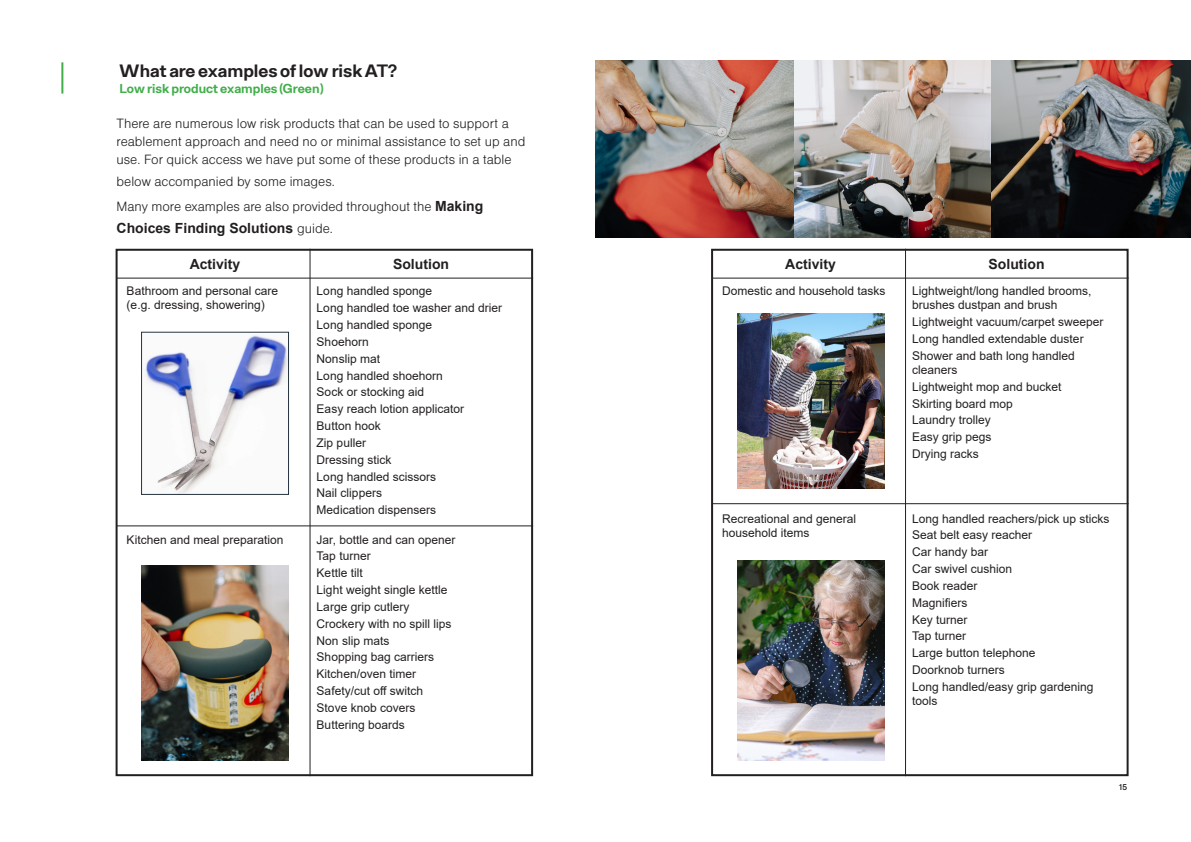
<style>
.page{position:relative;width:1191px;height:842px;background:#fff}
.page>*{position:absolute;margin:0;border:0;box-sizing:border-box;transform-origin:0 0}
.Page_Header_-_Black{font:700 18px "Arbeit";color:#231f20}
.Page_Header_Subtext{font:14px/18px "Nimbus Sans DOT Ligh";color:#231f20}
.Page_Header_Subtext-2{font:700 14px "Arial";color:#231f20}
.Page_Section_Title{font:700 13px "Arbeit";color:#40ae49}
.Page_Header_Subtext-3{font:12px/14px "Arial";color:#231f20}
.t1{font:600 8.5px "Arbeit";color:#231f20}
.s1{font-family:"Arial";font-weight:700}
</style>
<div class="page">
<hr style="left:61px;top:62px;width:2px;height:32px;background:#40ae49">
<div style="left:116px;top:249px;width:417px;height:527px;border:2px solid #231f20"></div>
<hr style="left:117px;top:278px;width:416px;height:1px;background:#231f20">
<hr style="left:117px;top:525px;width:416px;height:1px;background:#231f20">
<hr style="left:309px;top:249px;width:1px;height:527px;background:#231f20">
<img style="left:144px;top:335px;width:143px;height:158px">
<div style="left:141px;top:332px;width:148px;height:163px;border:1px solid #263342"></div>
<img style="left:141px;top:566px;width:147px;height:194px">
<img style="left:595px;top:61px;width:199px;height:177px">
<img style="left:794px;top:61px;width:198px;height:177px">
<img style="left:992px;top:61px;width:199px;height:177px">
<div style="left:711px;top:249px;width:417px;height:527px;border:2px solid #231f20"></div>
<hr style="left:712px;top:278px;width:416px;height:1px;background:#231f20">
<hr style="left:712px;top:503px;width:416px;height:1px;background:#231f20">
<hr style="left:905px;top:249px;width:1px;height:527px;background:#231f20">
<img style="left:737px;top:314px;width:147px;height:175px">
<img style="left:737px;top:560px;width:147px;height:200px">
<p class="Page_Header_-_Black" style="left:120px;top:60px;width:279px">What are examples of low risk AT?</p>
<p class="Page_Header_Subtext" style="left:117px;top:115px;width:410px">There are numerous low risk products that can be used to support a reablement approach and need no or minimal assistance to set up and use. For quick access we have put some of these products in a table</p>
<p class="Page_Header_Subtext" style="left:117px;top:173px;width:220px">below accompanied by some images.</p>
<p class="Page_Header_Subtext" style="left:117px;top:196px;width:368px;line-height:22px">Many more examples are also provided throughout the <span class="s1">Making<br>Choices Finding Solutions</span> guide.</p>
<p class="Page_Section_Title" style="left:120px;top:80px;width:205px">Low risk product examples (Green)</p>
<p class="Page_Header_Subtext-2" style="left:190px;top:254px;width:52px">Activity</p>
<p class="Page_Header_Subtext-3" style="left:127px;top:284px;width:153px">Bathroom and personal care (e.g. dressing, showering)</p>
<p class="Page_Header_Subtext-3" style="left:127px;top:532px;width:158px">Kitchen and meal preparation</p>
<p class="Page_Header_Subtext-2" style="left:393px;top:254px;width:58px">Solution</p>
<p class="Page_Header_Subtext-3" style="left:317px;top:284px;width:117px">Long handled sponge</p>
<p class="Page_Header_Subtext-3" style="left:317px;top:301px;width:187px">Long handled toe washer and drier</p>
<p class="Page_Header_Subtext-3" style="left:317px;top:318px;width:117px">Long handled sponge</p>
<p class="Page_Header_Subtext-3" style="left:317px;top:335px;width:54px">Shoehorn</p>
<p class="Page_Header_Subtext-3" style="left:317px;top:351px;width:65px">Nonslip mat</p>
<p class="Page_Header_Subtext-3" style="left:317px;top:368px;width:128px">Long handled shoehorn</p>
<p class="Page_Header_Subtext-3" style="left:317px;top:385px;width:109px">Sock or stocking aid</p>
<p class="Page_Header_Subtext-3" style="left:317px;top:402px;width:149px">Easy reach lotion applicator</p>
<p class="Page_Header_Subtext-3" style="left:317px;top:419px;width:66px">Button hook</p>
<p class="Page_Header_Subtext-3" style="left:317px;top:436px;width:51px">Zip puller</p>
<p class="Page_Header_Subtext-3" style="left:317px;top:452px;width:76px">Dressing stick</p>
<p class="Page_Header_Subtext-3" style="left:317px;top:469px;width:121px">Long handled scissors</p>
<p class="Page_Header_Subtext-3" style="left:317px;top:486px;width:67px">Nail clippers</p>
<p class="Page_Header_Subtext-3" style="left:317px;top:503px;width:121px">Medication dispensers</p>
<p class="Page_Header_Subtext-3" style="left:317px;top:532px;width:140px">Jar, bottle and can opener</p>
<p class="Page_Header_Subtext-3" style="left:317px;top:549px;width:56px">Tap turner</p>
<p class="Page_Header_Subtext-3" style="left:317px;top:566px;width:48px">Kettle tilt</p>
<p class="Page_Header_Subtext-3" style="left:317px;top:583px;width:132px">Light weight single kettle</p>
<p class="Page_Header_Subtext-3" style="left:317px;top:600px;width:94px">Large grip cutlery</p>
<p class="Page_Header_Subtext-3" style="left:317px;top:616px;width:136px">Crockery with no spill lips</p>
<p class="Page_Header_Subtext-3" style="left:317px;top:633px;width:74px">Non slip mats</p>
<p class="Page_Header_Subtext-3" style="left:317px;top:650px;width:119px">Shopping bag carriers</p>
<p class="Page_Header_Subtext-3" style="left:317px;top:667px;width:101px">Kitchen/oven timer</p>
<p class="Page_Header_Subtext-3" style="left:317px;top:684px;width:108px">Safety/cut off switch</p>
<p class="Page_Header_Subtext-3" style="left:317px;top:701px;width:100px">Stove knob covers</p>
<p class="Page_Header_Subtext-3" style="left:317px;top:717px;width:90px">Buttering boards</p>
<p class="Page_Header_Subtext-2" style="left:785px;top:254px;width:52px">Activity</p>
<p class="Page_Header_Subtext-3" style="left:722px;top:284px;width:165px">Domestic and household tasks</p>
<p class="Page_Header_Subtext-3" style="left:722px;top:511px;width:136px">Recreational and general household items</p>
<p class="Page_Header_Subtext-2" style="left:988px;top:254px;width:57px">Solution</p>
<p class="Page_Header_Subtext-3" style="left:912px;top:284px;width:181px">Lightweight/long handled brooms, brushes dustpan and brush</p>
<p class="Page_Header_Subtext-3" style="left:912px;top:315px;width:193px">Lightweight vacuum/carpet sweeper</p>
<p class="Page_Header_Subtext-3" style="left:912px;top:332px;width:173px">Long handled extendable duster</p>
<p class="Page_Header_Subtext-3" style="left:912px;top:349px;width:164px">Shower and bath long handled cleaners</p>
<p class="Page_Header_Subtext-3" style="left:912px;top:379px;width:151px">Lightweight mop and bucket</p>
<p class="Page_Header_Subtext-3" style="left:912px;top:396px;width:102px">Skirting board mop</p>
<p class="Page_Header_Subtext-3" style="left:912px;top:413px;width:80px">Laundry trolley</p>
<p class="Page_Header_Subtext-3" style="left:912px;top:430px;width:81px">Easy grip pegs</p>
<p class="Page_Header_Subtext-3" style="left:912px;top:447px;width:68px">Drying racks</p>
<p class="Page_Header_Subtext-3" style="left:912px;top:511px;width:199px">Long handled reachers/pick up sticks</p>
<p class="Page_Header_Subtext-3" style="left:912px;top:528px;width:122px">Seat belt easy reacher</p>
<p class="Page_Header_Subtext-3" style="left:912px;top:545px;width:78px">Car handy bar</p>
<p class="Page_Header_Subtext-3" style="left:912px;top:562px;width:102px">Car swivel cushion</p>
<p class="Page_Header_Subtext-3" style="left:912px;top:579px;width:67px">Book reader</p>
<p class="Page_Header_Subtext-3" style="left:912px;top:595px;width:57px">Magnifiers</p>
<p class="Page_Header_Subtext-3" style="left:912px;top:612px;width:57px">Key turner</p>
<p class="Page_Header_Subtext-3" style="left:912px;top:629px;width:56px">Tap turner</p>
<p class="Page_Header_Subtext-3" style="left:912px;top:646px;width:125px">Large button telephone</p>
<p class="Page_Header_Subtext-3" style="left:912px;top:663px;width:94px">Doorknob turners</p>
<p class="Page_Header_Subtext-3" style="left:912px;top:680px;width:183px">Long handled/easy grip gardening tools</p>
<p class="t1" style="left:1119px;top:782px;width:9px">15</p>
</div>
